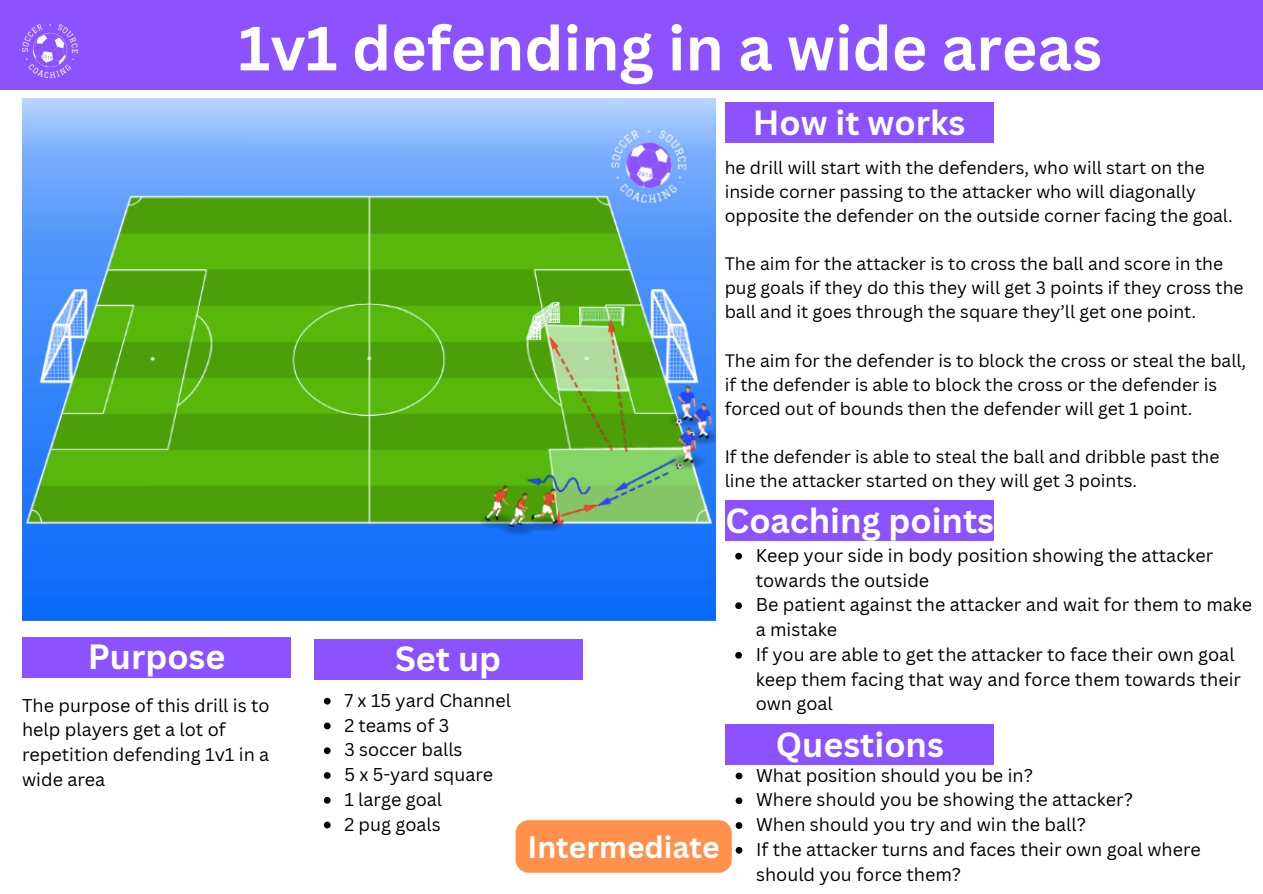
<style>
.page{position:relative;width:1263px;height:894px;background:#fff}
.page>*{position:absolute;margin:0;border:0;box-sizing:border-box;transform-origin:0 0}
.t1{font:700 60.75px "Canva Sans";color:#fff}
.t2{font:700 34.05px "Canva Sans";color:#fff}
.t3{font:700 30px "Canva Sans";color:#fff}
.t4{font:18px/24.8px "Canva Sans";color:#000}
.t5{font:17.55px/24.2px "Canva Sans";color:#000}
</style>
<div class="page">
<div style="left:0;top:0;width:1263px;height:89px;background:#8c52ff"></div>
<div style="left:22px;top:636px;width:269px;height:41px;background:#8c52ff"></div>
<div style="left:314px;top:638px;width:269px;height:41px;background:#8c52ff"></div>
<div style="left:725px;top:102px;width:269px;height:41px;background:#8c52ff"></div>
<div style="left:725px;top:500px;width:269px;height:41px;background:#8c52ff"></div>
<img style="left:22px;top:24px;width:56px;height:55px">
<div style="left:725px;top:723px;width:269px;height:41px;background:#8c52ff"></div>
<img style="left:22px;top:99px;width:693px;height:521px">
<svg style="left:324px;top:697px;width:7px;height:7px"></svg>
<svg style="left:324px;top:722px;width:7px;height:7px"></svg>
<svg style="left:324px;top:747px;width:7px;height:6px"></svg>
<svg style="left:324px;top:772px;width:7px;height:6px"></svg>
<svg style="left:324px;top:796px;width:7px;height:7px"></svg>
<svg style="left:324px;top:821px;width:7px;height:7px"></svg>
<svg style="left:735px;top:552px;width:7px;height:7px"></svg>
<svg style="left:735px;top:602px;width:7px;height:7px"></svg>
<svg style="left:735px;top:651px;width:7px;height:7px"></svg>
<svg style="left:736px;top:772px;width:6px;height:7px"></svg>
<svg style="left:736px;top:797px;width:6px;height:6px"></svg>
<svg style="left:516px;top:820px;width:226px;height:52px"></svg>
<p class="t1" style="left:238px;top:5px;width:865px">1v1 defending in a wide areas</p>
<p class="t2" style="left:753px;top:99px;width:214px">How it works</p>
<p class="t5" style="left:725px;top:155px;width:509px">he drill will start with the defenders, who will start on the inside corner passing to the attacker who will diagonally opposite the defender on the outside corner facing the goal.</p>
<p class="t5" style="left:725px;top:251px;width:520px">The aim for the attacker is to cross the ball and score in the pug goals if they do this they will get 3 points if they cross the ball and it goes through the square they’ll get one point.</p>
<p class="t5" style="left:725px;top:347px;width:523px">The aim for the defender is to block the cross or steal the ball, if the defender is able to block the cross or the defender is forced out of bounds then the defender will get 1 point.</p>
<p class="t5" style="left:725px;top:444px;width:496px">If the defender is able to steal the ball and dribble past the line the attacker started on they will get 3 points.</p>
<p class="t2" style="left:88px;top:632px;width:139px">Purpose</p>
<p class="t2" style="left:395px;top:634px;width:108px">Set up</p>
<p class="t4" style="left:22px;top:692px;width:249px">The purpose of this drill is to help players get a lot of repetition defending 1v1 in a wide area</p>
<p class="t4" style="left:344px;top:687px;width:168px">7 x 15 yard Channel</p>
<p class="t4" style="left:344px;top:712px;width:106px">2 teams of 3</p>
<p class="t4" style="left:344px;top:736px;width:120px">3 soccer balls</p>
<p class="t4" style="left:344px;top:761px;width:150px">5 x 5-yard square</p>
<p class="t4" style="left:344px;top:786px;width:99px">1 large goal</p>
<p class="t4" style="left:344px;top:811px;width:98px">2 pug goals</p>
<p class="t3" style="left:528px;top:825px;width:194px">Intermediate</p>
<p class="t2" style="left:725px;top:496px;width:270px">Coaching points</p>
<p class="t4" style="left:756px;top:542px;width:459px">Keep your side in body position showing the attacker towards the outside</p>
<p class="t4" style="left:756px;top:591px;width:498px">Be patient against the attacker and wait for them to make a mistake</p>
<p class="t4" style="left:756px;top:641px;width:487px">If you are able to get the attacker to face their own goal keep them facing that way and force them towards their own goal</p>
<p class="t2" style="left:776px;top:720px;width:170px">Questions</p>
<p class="t4" style="left:756px;top:762px;width:278px">What position should you be in?</p>
<p class="t4" style="left:756px;top:786px;width:378px">Where should you be showing the attacker?</p>
<p class="t4" style="left:756px;top:811px;width:331px">When should you try and win the ball?</p>
<p class="t4" style="left:756px;top:836px;width:446px">If the attacker turns and faces their own goal where should you force them?</p>
</div>
